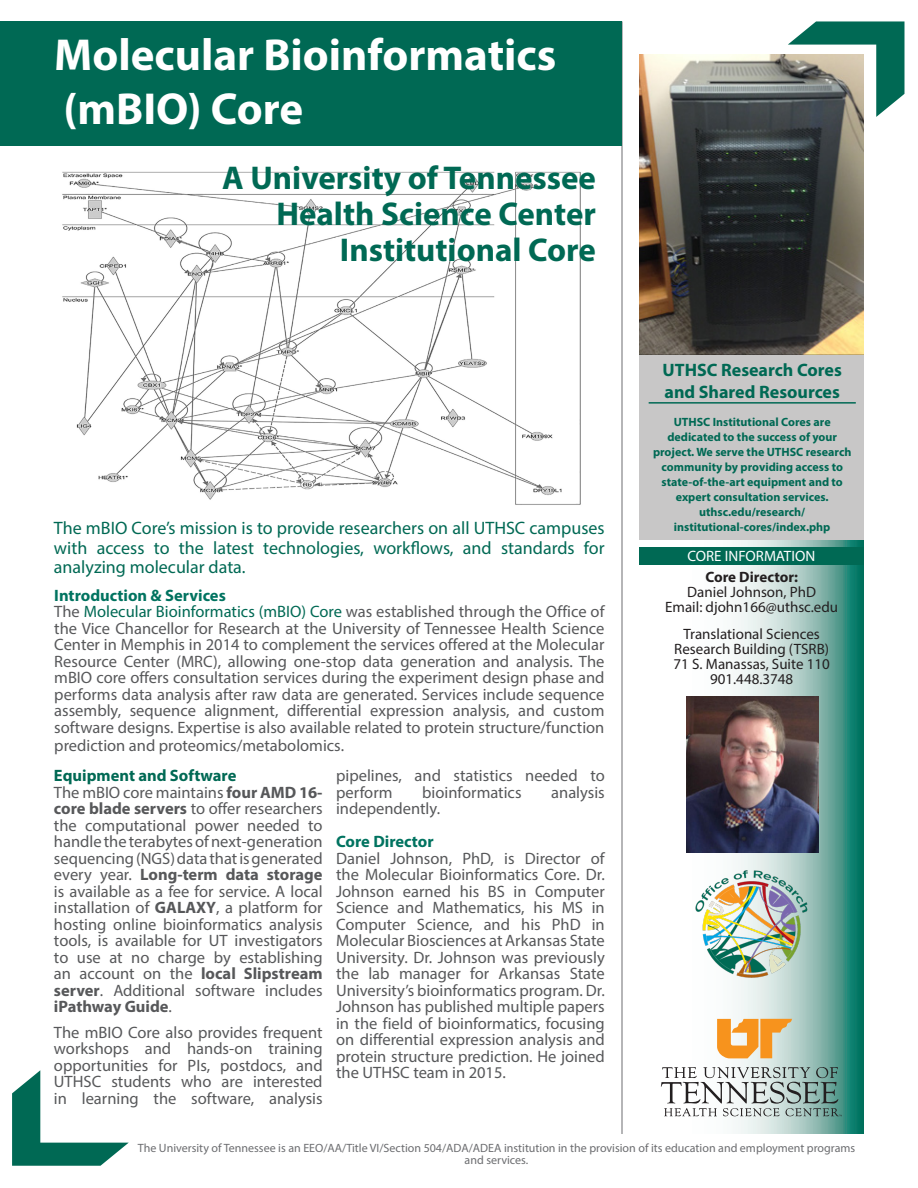
<style>
.page{position:relative;width:918px;height:1188px;background:#fff}
.page>*{position:absolute;margin:0;border:0;box-sizing:border-box;transform-origin:0 0}
.t1{font:700 45px "Myriad Pro";color:#fff}
._02_Article_Title{font:700 33px/36px "Myriad Pro";color:#006954;text-align:right}
._05a_body_text_Intro{font:18px/19.5px "Myriad Pro";color:#006954;text-align:justify}
.t2{font:700 18px/21.6px "Myriad Pro";color:#006954}
._05_body_text{font:16.5px/16.5px "Myriad Pro";color:#57585a;text-align:justify}
._05_body_text-2{font:700 16.5px "Myriad Pro";color:#007360}
._05_body_text-3{font:700 16.5px "Myriad Pro";color:#006954}
.edior{font:15px "Myriad Pro";color:#231f20}
._09_Article_Name{font:15px "Myriad Pro";color:#fff}
.edior-2{font:700 15px "Myriad Pro";color:#231f20}
.t3{font:700 12px/15px "Myriad Pro";color:#006954;text-align:center}
.t4{font:12px/12px "Myriad Pro";color:#6c6d70;text-align:center}
.s1{color:#006954}
.s2{font-weight:700}
</style>
<div class="page">
<img style="left:62px;top:171px;width:519px;height:334px">
<img style="left:640px;top:54px;width:224px;height:300px">
<svg style="left:660px;top:540px;width:204px;height:594px"></svg>
<div style="left:639px;top:547px;width:225px;height:18px;background:#006954"></div>
<hr style="left:622px;top:21px;width:1px;height:1113px;background:#6c6d70">
<div style="left:0;top:21px;width:622px;height:125px;background:#006954"></div>
<svg style="left:788px;top:21px;width:117px;height:96px"></svg>
<svg style="left:12px;top:1070px;width:117px;height:96px"></svg>
<img style="left:686px;top:696px;width:133px;height:157px">
<svg style="left:717px;top:1019px;width:75px;height:39px;background:#edb165"></svg>
<svg style="left:661px;top:1067px;width:181px;height:49px"></svg>
<div style="left:640px;top:354px;width:224px;height:186px;background:#c8c7c7"></div>
<hr style="left:649px;top:402px;width:207px;height:2px;background:#006954">
<img style="left:692px;top:869px;width:121px;height:117px">
<p class="t1" style="left:54px;top:25px;width:504px">Molecular Bioinformatics</p>
<p class="t1" style="left:63px;top:79px;width:241px">(mBIO) Core</p>
<p class="_02_Article_Title" style="left:222px;top:159px;width:375px">A University of Tennessee<br>Health Science Center<br>Institutional Core</p>
<p class="_05a_body_text_Intro" style="left:54px;top:518px;width:552px">The mBIO Core’s mission is to provide researchers on all UTHSC campuses with access to the latest technologies, workflows, and standards for analyzing molecular data.</p>
<p class="_05_body_text-2" style="left:54px;top:584px;width:173px">Introduction &amp; Services</p>
<p class="_05_body_text" style="left:54px;top:603px;width:552px">The <span class="s1">Molecular Bioinformatics (mBIO) Core</span> was established through the Office of the Vice Chancellor for Research at the University of Tennessee Health Science Center in Memphis in 2014 to complement the services offered at the Molecular Resource Center (MRC), allowing one-stop data generation and analysis. The mBIO core offers consultation services during the experiment design phase and performs data analysis after raw data are generated. Services include sequence assembly, sequence alignment, differential expression analysis, and custom software designs. Expertise is also available related to protein structure/function</p>
<p class="_05_body_text" style="left:54px;top:737px;width:291px">prediction and proteomics/metabolomics.</p>
<p class="_05_body_text-3" style="left:54px;top:765px;width:184px">Equipment and Software</p>
<p class="_05_body_text" style="left:54px;top:784px;width:270px">The mBIO core maintains <span class="s2">four AMD 16- core blade servers</span> to offer researchers the computational power needed to handle the terabytes of next-generation sequencing (NGS) data that is generated every year. <span class="s2">Long-term data storage </span>is available as a fee for service. A local installation of <span class="s2">GALAXY</span>, a platform for hosting online bioinformatics analysis tools, is available for UT investigators to use at no charge by establishing an account on the <span class="s2">local Slipstream server</span>. Additional software includes <span class="s2">iPathway Guide</span>.</p>
<p class="_05_body_text" style="left:54px;top:1024px;width:270px">The mBIO Core also provides frequent workshops and hands-on training opportunities for PIs, postdocs, and UTHSC students who are interested in learning the software, analysis</p>
<p class="_05_body_text" style="left:336px;top:767px;width:270px">pipelines, and statistics needed to perform</p>
<p class="_05_body_text" style="left:422px;top:784px;width:101px">bioinformatics</p>
<p class="_05_body_text" style="left:551px;top:784px;width:55px">analysis</p>
<p class="_05_body_text" style="left:336px;top:800px;width:105px">independently.</p>
<p class="_05_body_text-2" style="left:336px;top:831px;width:99px">Core Director</p>
<p class="_05_body_text" style="left:336px;top:850px;width:270px">Daniel Johnson, PhD, is Director of the Molecular Bioinformatics Core. Dr.<br>Johnson earned his BS in Computer Science and Mathematics, his MS in Computer Science, and his PhD in Molecular Biosciences at Arkansas State University. Dr. Johnson was previously the lab manager for Arkansas State University’s bioinformatics program. Dr.<br>Johnson has published multiple papers in the field of bioinformatics, focusing on differential expression analysis and protein structure prediction. He joined the UTHSC team in 2015.</p>
<p class="t2" style="left:663px;top:359px;width:181px">UTHSC Research Cores and Shared Resources</p>
<p class="t3" style="left:674px;top:414px;width:158px">UTHSC Institutional Cores are</p>
<p class="t3" style="left:653px;top:429px;width:200px">dedicated to the success of your project. We serve the UTHSC research community by providing access to state-of-the-art equipment and to expert consultation services.</p>
<p class="t3" style="left:699px;top:504px;width:108px">uthsc.edu/research/</p>
<p class="t3" style="left:674px;top:519px;width:158px">institutional-cores/index.php</p>
<p class="_09_Article_Name" style="left:688px;top:547px;width:129px">CORE INFORMATION</p>
<p class="edior-2" style="left:705px;top:567px;width:94px">Core Director:</p>
<p class="edior" style="left:687px;top:583px;width:130px">Daniel Johnson, PhD</p>
<p class="edior" style="left:665px;top:598px;width:174px">Email: djohn166@uthsc.edu</p>
<p class="edior" style="left:683px;top:625px;width:138px">Translational Sciences</p>
<p class="edior" style="left:674px;top:640px;width:156px">Research Building (TSRB)</p>
<p class="edior" style="left:674px;top:655px;width:158px">71 S. Manassas, Suite 110</p>
<p class="edior" style="left:710px;top:670px;width:85px">901.448.3748</p>
<p class="t4" style="left:138px;top:1141px;width:719px">The University of Tennessee is an EEO/AA/Title VI/Section 504/ADA/ADEA institution in the provision of its education and employment programs and services.</p>
</div>
